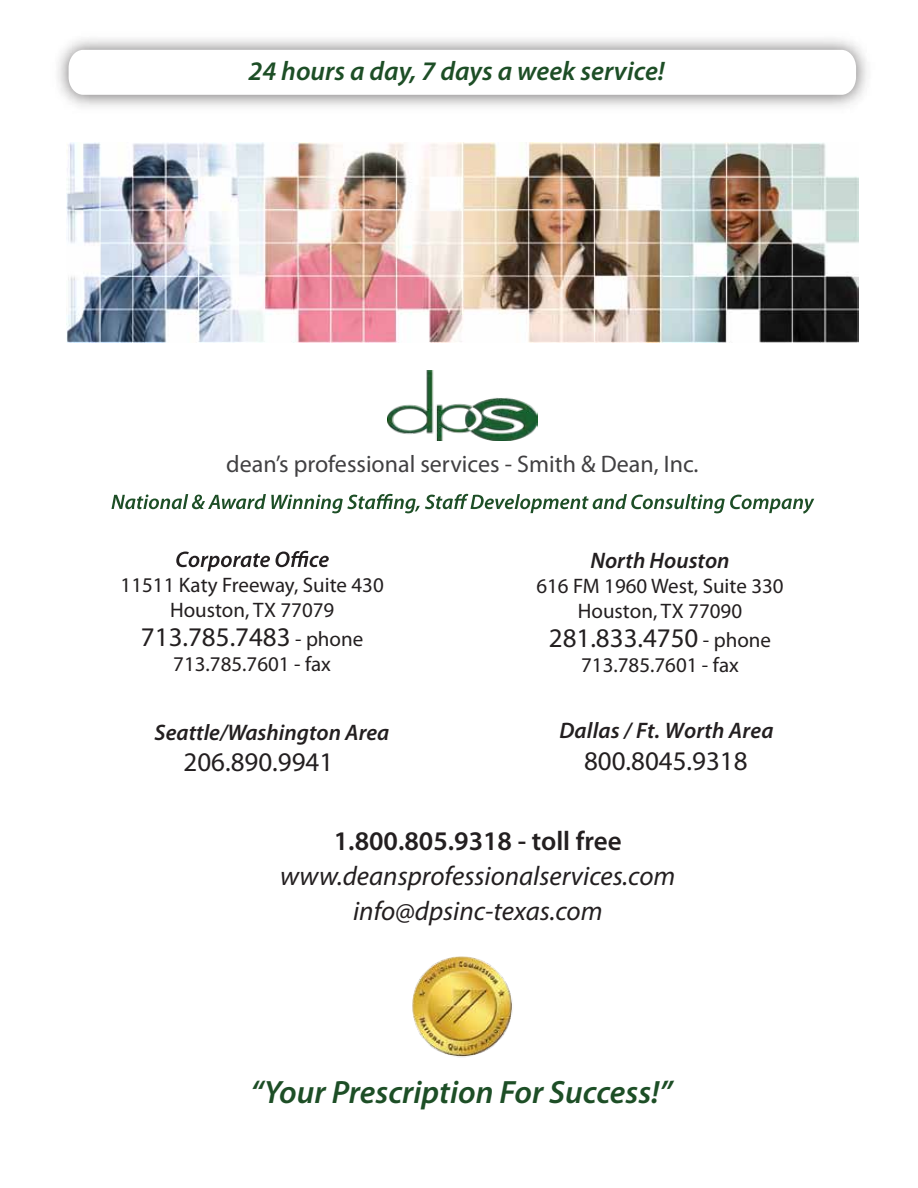
<style>
.page{position:relative;width:918px;height:1188px;background:#fff}
.page>*{position:absolute;margin:0;border:0;box-sizing:border-box;transform-origin:0 0}
.t1{font:italic 600 32.4px "Myriad Pro";color:#1d4e26}
.t2{font:27px "Myriad Pro";color:#231f20}
.t3{font:italic 27px/35px "Myriad Pro";color:#231f20;text-align:center}
.t4{font:600 27px "Myriad Pro";color:#231f20}
.t5{font:italic 600 26.85px "Myriad Pro";color:#1d4e26}
.t6{font:24px "Myriad Pro";color:#414042}
.t7{font:italic 600 22.5px "Myriad Pro";color:#231f20}
.t8{font:21px/25.2px "Myriad Pro";color:#231f20;text-align:center}
.s1{font-size:21px}
</style>
<div class="page">
<img style="left:388px;top:370px;width:149px;height:71px">
<svg style="left:111px;top:494px;width:703px;height:20px"></svg>
<svg style="left:69px;top:50px;width:787px;height:45px"></svg>
<svg style="left:176px;top:551px;width:153px;height:20px"></svg>
<img style="left:67px;top:142px;width:791px;height:201px">
<img style="left:412px;top:956px;width:101px;height:102px">
<p class="t5" style="left:248px;top:54px;width:418px">24 hours a day, 7 days a week service!</p>
<p class="t6" style="left:226px;top:449px;width:474px">dean’s professional services - Smith &amp; Dean, Inc.</p>
<p class="t8" style="left:121px;top:572px;width:265px">11511 Katy Freeway, Suite 430<br>Houston, TX 77079</p>
<p class="t2" style="left:141px;top:620px;width:224px">713.785.7483 <span class="s1">- phone</span></p>
<p class="t8" style="left:173px;top:651px;width:159px">713.785.7601 - fax</p>
<p class="t7" style="left:155px;top:718px;width:236px">Seattle/Washington Area</p>
<p class="t2" style="left:184px;top:745px;width:151px">206.890.9941</p>
<p class="t7" style="left:590px;top:546px;width:141px">North Houston</p>
<p class="t8" style="left:536px;top:573px;width:249px">616 FM 1960 West, Suite 330<br>Houston, TX 77090</p>
<p class="t2" style="left:549px;top:621px;width:224px">281.833.4750 <span class="s1">- phone</span></p>
<p class="t8" style="left:581px;top:652px;width:159px">713.785.7601 - fax</p>
<p class="t7" style="left:559px;top:716px;width:216px">Dallas / Ft. Worth Area</p>
<p class="t2" style="left:584px;top:744px;width:165px">800.8045.9318</p>
<p class="t4" style="left:334px;top:824px;width:289px">1.800.805.9318 - toll free</p>
<p class="t3" style="left:280px;top:858px;width:397px">www.deansprofessionalservices.com info@dpsinc-texas.com</p>
<h1 class="t1" style="left:251px;top:1071px;width:423px">“Your Prescription For Success!”</h1>
</div>
